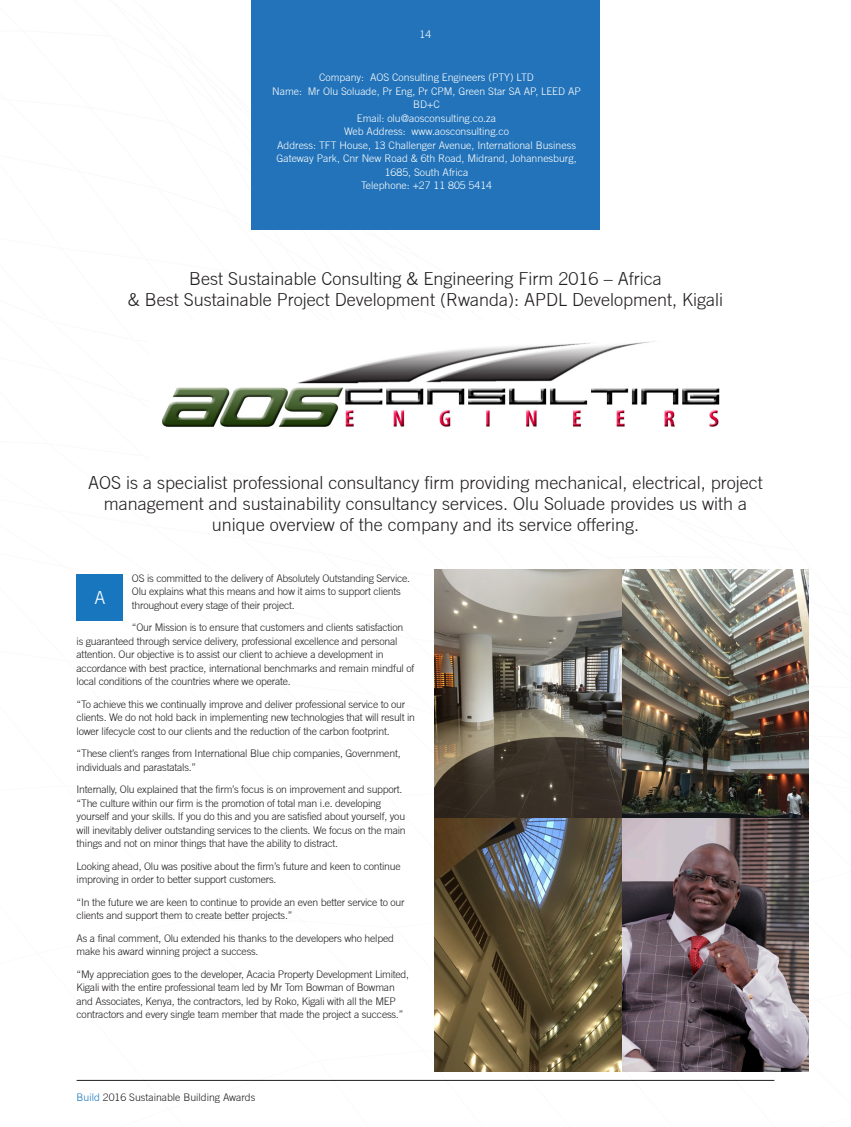
<style>
.page{position:relative;width:851px;height:1127px;background:#fff}
.page>*{position:absolute;margin:0;border:0;box-sizing:border-box;transform-origin:0 0}
.t1{font:300 18px/21px "Trade Gothic";color:#231f20;text-align:center}
.t2{font:300 18px "Trade Gothic";color:#fff}
.t3{font:300 10.5px/13.5px "Trade Gothic";letter-spacing:-.02em;color:#231f20}
.t4{font:300 10.5px/13.5px "Trade Gothic";color:#fff;text-align:center}
.t5{font:300 10.5px "Trade Gothic";color:#231f20}
.s1{color:#1776bd}
</style>
<div class="page">
<svg style="left:300px;top:968px;width:509px;height:112px"></svg>
<svg style="left:524px;top:1027px;width:285px;height:54px"></svg>
<hr style="left:77px;top:1080px;width:697px;height:1px;background:#231f20">
<div style="left:251px;top:0;width:349px;height:230px;background:#2273b9"></div>
<div style="left:77px;top:574px;width:46px;height:47px;background:#1776bd"></div>
<img style="left:162px;top:341px;width:558px;height:86px">
<img style="left:434px;top:569px;width:374px;height:502px">
<p class="t4" style="left:419px;top:28px;width:13px">14</p>
<p class="t4" style="left:272px;top:72px;width:310px">Company: AOS Consulting Engineers (PTY) LTD<br>Name: Mr Olu Soluade, Pr Eng, Pr CPM, Green Star SA AP, LEED AP BD+C<br>Email: olu@aosconsulting.co.za<br>Web Address: www.aosconsulting.co<br>Address: TFT House, 13 Challenger Avenue, International Business Gateway Park, Cnr New Road &amp; 6th Road, Midrand, Johannesburg, 1685, South Africa<br>Telephone: +27 11 805 5414</p>
<h1 class="t1" style="left:128px;top:270px;width:597px">Best Sustainable Consulting &amp; Engineering Firm 2016 – Africa<br>&amp; Best Sustainable Project Development (Rwanda): APDL Development, Kigali</h1>
<p class="t1" style="left:88px;top:474px;width:676px">AOS is a specialist professional consultancy firm providing mechanical, electrical, project management and sustainability consultancy services. Olu Soluade provides us with a unique overview of the company and its service offering.</p>
<p class="t3" style="left:132px;top:572px;width:280px">OS is committed to the delivery of Absolutely Outstanding Service.<br>Olu explains what this means and how it aims to support clients throughout every stage of their project.</p>
<p class="t3" style="left:77px;top:622px;width:339px;text-indent:55px">“Our Mission is to ensure that customers and clients satisfaction<br>is guaranteed through service delivery, professional excellence and personal attention. Our objective is to assist our client to achieve a development in accordance with best practice, international benchmarks and remain mindful of local conditions of the countries where we operate.</p>
<p class="t3" style="left:77px;top:698px;width:340px">“To achieve this we continually improve and deliver professional service to our clients. We do not hold back in implementing new technologies that will result in lower lifecycle cost to our clients and the reduction of the carbon footprint.</p>
<p class="t3" style="left:77px;top:748px;width:325px">“These client’s ranges from International Blue chip companies, Government, individuals and parastatals.”</p>
<p class="t3" style="left:77px;top:784px;width:330px">Internally, Olu explained that the firm’s focus is on improvement and support. “The culture within our firm is the promotion of total man i.e. developing yourself and your skills. If you do this and you are satisfied about yourself, you will inevitably deliver outstanding services to the clients. We focus on the main things and not on minor things that have the ability to distract.</p>
<p class="t3" style="left:77px;top:860px;width:326px">Looking ahead, Olu was positive about the firm’s future and keen to continue improving in order to better support customers.</p>
<p class="t3" style="left:77px;top:896px;width:329px">“In the future we are keen to continue to provide an even better service to our clients and support them to create better projects.”</p>
<p class="t3" style="left:77px;top:932px;width:319px">As a final comment, Olu extended his thanks to the developers who helped make his award winning project a success.</p>
<p class="t3" style="left:77px;top:968px;width:334px">“My appreciation goes to the developer, Acacia Property Development Limited, Kigali with the entire professional team led by Mr Tom Bowman of Bowman and Associates, Kenya, the contractors, led by Roko, Kigali with all the MEP contractors and every single team member that made the project a success.”</p>
<h1 class="t2" style="left:94px;top:591px;width:12px">A</h1>
<p class="t5" style="left:77px;top:1093px;width:180px"><span class="s1">Build</span> 2016 Sustainable Building Awards</p>
</div>
